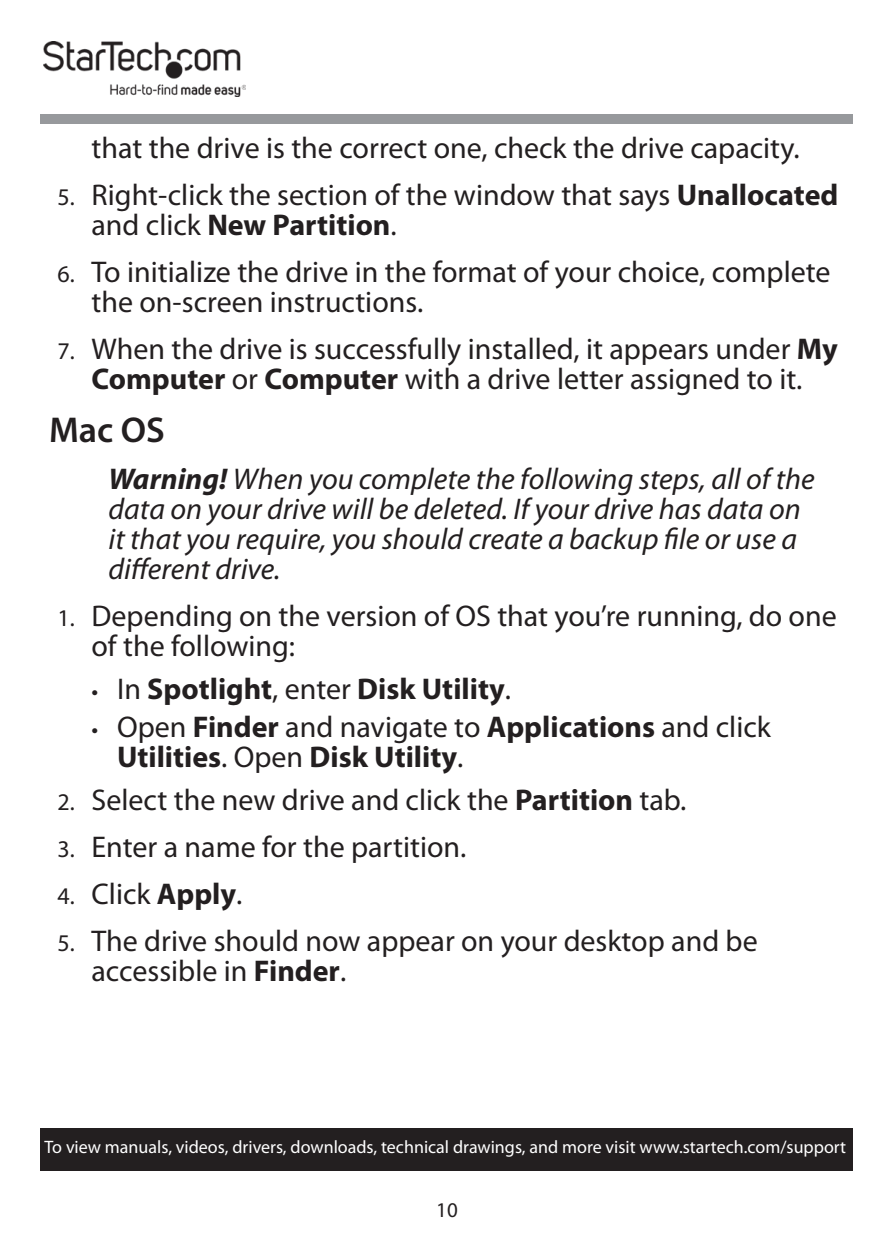
<style>
.page{position:relative;width:893px;height:1259px;background:#fff}
.page>*{position:absolute;margin:0;border:0;box-sizing:border-box;transform-origin:0 0}
.t1{font:600 36px "Myriad Pro";color:#231f20}
.t2{font:30px/30px "Myriad Pro";color:#231f20}
.Note{font:italic 30px/30px "Myriad Pro";color:#231f20}
.t3{font:700 30px/30px "Myriad Pro";color:#231f20}
.t4{font:21px "Myriad Pro";color:#231f20}
.t5{font:18px "Myriad Pro";color:#fff}
.s1{font-size:24px}
.s2{font-weight:700}
.s3{font-weight:400;font-size:24px}
.s4{font-weight:400}
</style>
<div class="page">
<img style="left:43px;top:42px;width:203px;height:55px">
<div style="left:40px;top:115px;width:812px;height:9px;background:#97999c"></div>
<div style="left:40px;top:1128px;width:812px;height:42px;background:#231f20"></div>
<p class="t2" style="left:92px;top:132px;width:710px">that the drive is the correct one, check the drive capacity.</p>
<p class="t2" style="left:92px;top:179px;width:748px;text-indent:-34px"><span class="s1">5.</span> Right-click the section of the window that says <span class="s2">Unallocated </span>and click <span class="s2">New Partition</span>.</p>
<p class="t2" style="left:92px;top:256px;width:740px;text-indent:-34px"><span class="s1">6.</span> To initialize the drive in the format of your choice, complete the on-screen instructions.</p>
<p class="t2" style="left:58px;top:333px;width:782px;text-align:center"><span class="s1">7.</span> When the drive is successfully installed, it appears under <span class="s2">My<br>Computer</span> or <span class="s2">Computer</span> with a drive letter assigned to it.</p>
<h2 class="t1" style="left:49px;top:407px;width:117px">Mac OS</h2>
<p class="Note" style="left:109px;top:463px;width:708px"><span class="s2">Warning!</span> When you complete the following steps, all of the data on your drive will be deleted. If your drive has data on it that you require, you should create a backup file or use a different drive.</p>
<p class="t2" style="left:92px;top:600px;width:747px;text-indent:-34px"><span class="s1">1.</span> Depending on the version of OS that you’re running, do one of the following:</p>
<p class="t3" style="left:92px;top:672px;width:421px"><span class="s3">•</span> <span class="s4">In</span> Spotlight<span class="s4">, enter</span> Disk Utility<span class="s4">.</span></p>
<p class="t3" style="left:117px;top:711px;width:655px;text-indent:-26px"><span class="s3">•</span> <span class="s4">Open</span> Finder <span class="s4">and navigate to</span> Applications <span class="s4">and click<br></span>Utilities<span class="s4">. Open</span> Disk Utility<span class="s4">.</span></p>
<p class="t2" style="left:58px;top:784px;width:630px"><span class="s1">2.</span> Select the new drive and click the <span class="s2">Partition</span> tab.</p>
<p class="t2" style="left:58px;top:831px;width:410px"><span class="s1">3.</span> Enter a name for the partition.</p>
<p class="t2" style="left:58px;top:878px;width:186px"><span class="s1">4.</span> Click <span class="s2">Apply</span>.</p>
<p class="t2" style="left:92px;top:925px;width:668px;text-indent:-34px"><span class="s1">5.</span> The drive should now appear on your desktop and be accessible in <span class="s2">Finder</span>.</p>
<p class="t5" style="left:45px;top:1135px;width:803px">To view manuals, videos, drivers, downloads, technical drawings, and more visit www.startech.com/support</p>
<p class="t4" style="left:436px;top:1197px;width:23px">10</p>
</div>
